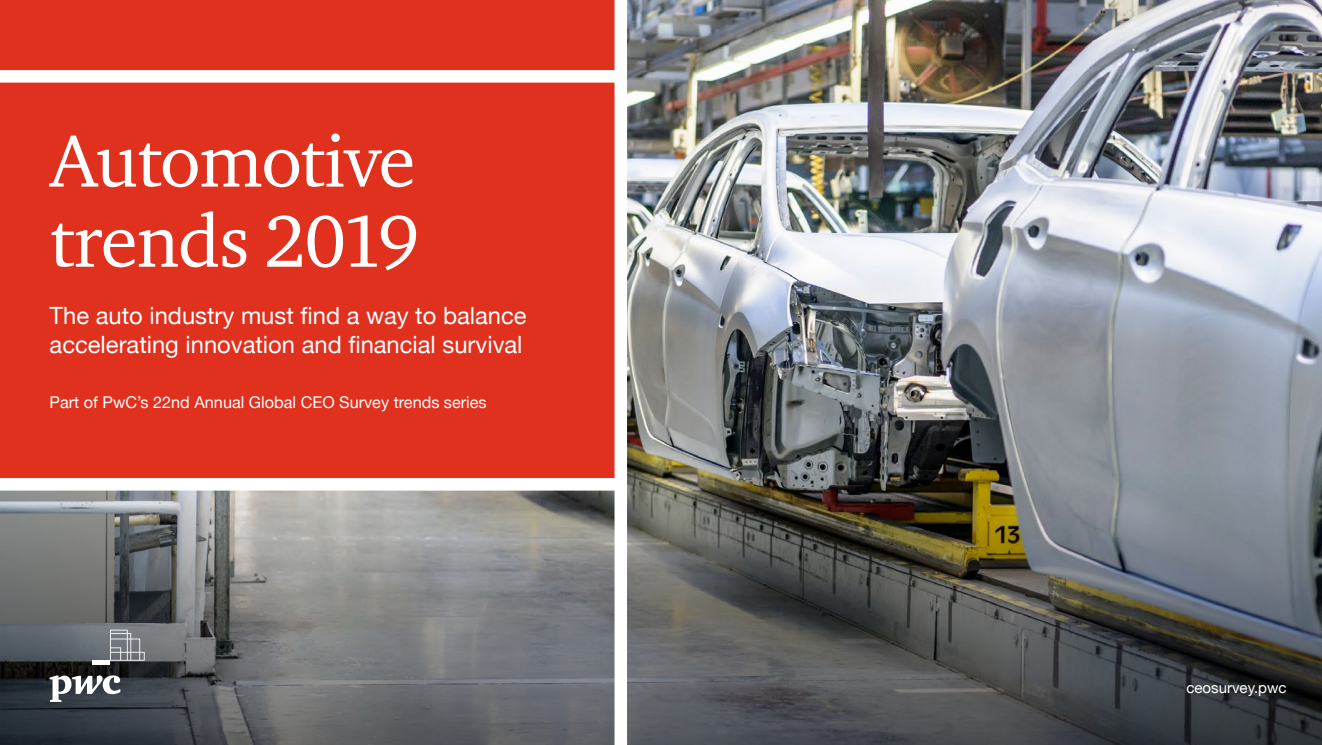
<style>
.page{position:relative;width:1322px;height:745px;background:#fff}
.page>*{position:absolute;margin:0;border:0;box-sizing:border-box;transform-origin:0 0}
.t1{font:75px/80px "ITC Charter Com";letter-spacing:-.015em;color:#fff}
.t2{font:23.75px/28.8px "Helvetica Neue";color:#fff}
.t3{font:16.25px "Helvetica Neue";color:#fff}
.t4{font:15px "Helvetica Neue";color:#fff}
</style>
<div class="page">
<img style="left:0;top:0;width:1322px;height:744px">
<div style="left:0;top:0;width:622px;height:484px;background:#e0301e"></div>
<div style="left:614px;top:0;width:13px;height:744px;background:#fff"></div>
<svg style="left:50px;top:675px;width:70px;height:26px"></svg>
<hr style="left:92px;top:660px;width:18px;height:4px;background:#fff">
<svg style="left:110px;top:629px;width:35px;height:31px"></svg>
<div style="left:0;top:478px;width:622px;height:12px;background:#fff"></div>
<div style="left:0;top:70px;width:625px;height:13px;background:#fff"></div>
<h1 class="t1" style="left:50px;top:120px;width:371px">Automotive trends 2019</h1>
<p class="t2" style="left:50px;top:302px;width:478px">The auto industry must find a way to balance accelerating innovation and financial survival</p>
<p class="t3" style="left:50px;top:390px;width:438px">Part of PwC’s 22nd Annual Global CEO Survey trends series</p>
<p class="t4" style="left:1186px;top:676px;width:101px">ceosurvey.pwc</p>
</div>
